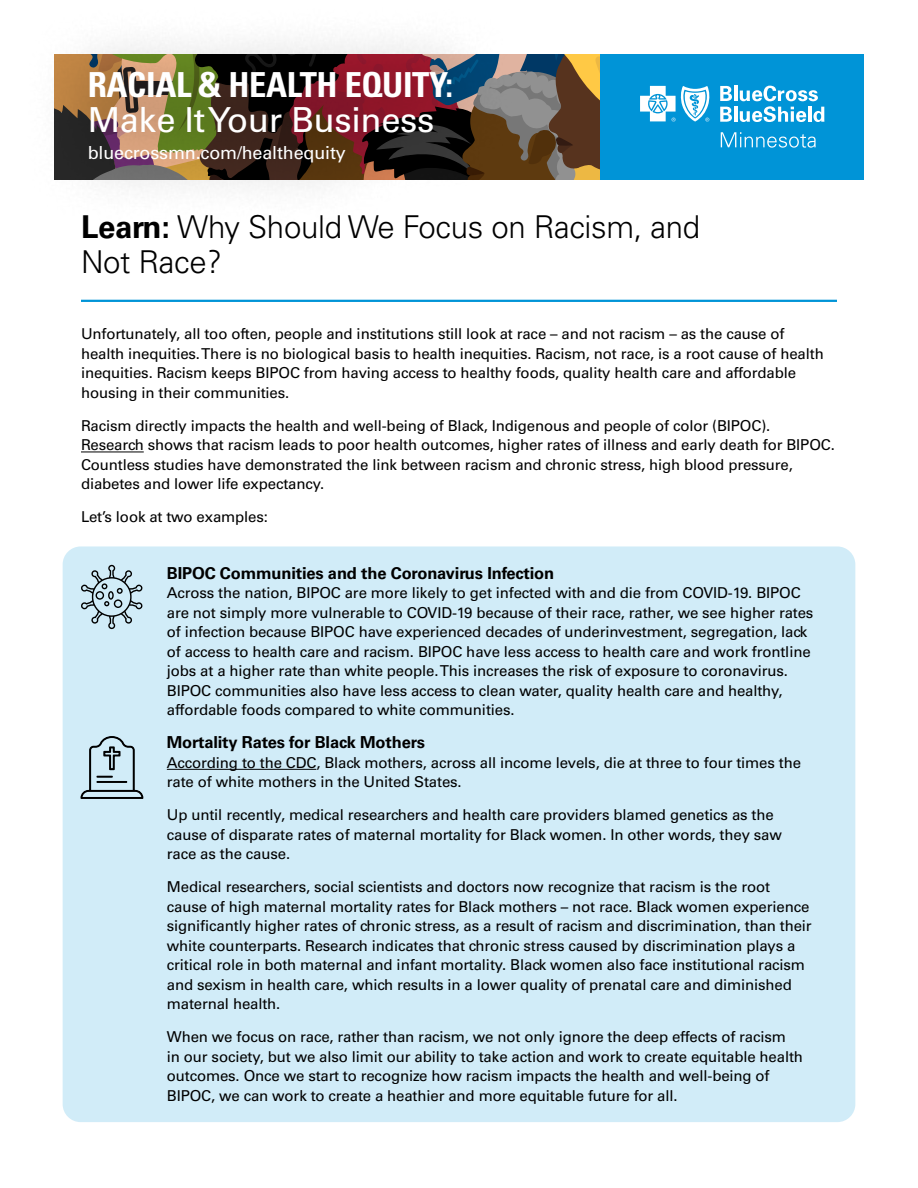
<style>
.page{position:relative;width:918px;height:1188px;background:#fff}
.page>*{position:absolute;margin:0;border:0;box-sizing:border-box;transform-origin:0 0}
.t1{font:700 condensed 34.5px "Univers LT Std";letter-spacing:-.01em;color:#fff}
.t2{font:34.5px "Univers LT Std";letter-spacing:-.01em;color:#fff}
.t3{font:300 31.5px/34.5px "Univers LT Std";letter-spacing:-.01em;color:#000}
.t4{font:18px "Univers LT Std";letter-spacing:-.01em;color:#fff}
.t5{font:700 16.5px "Univers LT Std";letter-spacing:-.01em;color:#000}
.t6{font:15px/19.5px "Univers LT Std";letter-spacing:-.01em;color:#000}
.s1{font-weight:700}
</style>
<div class="page">
<div style="left:63px;top:546px;width:792px;height:576px;background:#d1ecf8;border-radius:18px"></div>
<svg style="left:516px;top:54px;width:84px;height:125px;background:#735e45"></svg>
<div style="left:24px;top:6px;width:492px;height:220px;background:#000;opacity:.2"></div>
<div style="left:600px;top:54px;width:264px;height:125px;background:#0094d7"></div>
<hr style="left:81px;top:300px;width:756px;height:2px;background:#0094d7">
<hr style="left:81px;top:452px;width:63px;height:1px;background:#000">
<hr style="left:734px;top:86px;width:3px;height:15px;background:#fff">
<svg style="left:720px;top:86px;width:12px;height:36px"></svg>
<hr style="left:734px;top:107px;width:3px;height:15px;background:#fff">
<svg style="left:740px;top:86px;width:84px;height:36px"></svg>
<svg style="left:721px;top:132px;width:95px;height:16px"></svg>
<svg style="left:640px;top:86px;width:70px;height:36px"></svg>
<hr style="left:167px;top:769px;width:149px;height:1px;background:#000">
<svg style="left:81px;top:565px;width:62px;height:64px"></svg>
<svg style="left:80px;top:736px;width:64px;height:63px"></svg>
<div style="left:97px;top:781px;width:30px;height:2px;border:1px solid #000"></div>
<h1 class="t1" style="left:88px;top:64px;width:367px">RACIAL &amp; HEALTH EQUITY:</h1>
<h1 class="t2" style="left:88px;top:99px;width:348px">Make It Your Business</h1>
<p class="t4" style="left:88px;top:141px;width:260px">bluecrossmn.com/healthequity</p>
<h2 class="t3" style="left:81px;top:210px;width:621px"><span class="s1">Learn:</span> Why Should We Focus on Racism, and<br>Not Race?</h2>
<p class="t6" style="left:81px;top:324px;width:744px">Unfortunately, all too often, people and institutions still look at race – and not racism – as the cause of health inequities. There is no biological basis to health inequities. Racism, not race, is a root cause of health inequities. Racism keeps BIPOC from having access to healthy foods, quality health care and affordable housing in their communities.</p>
<p class="t6" style="left:81px;top:416px;width:755px">Racism directly impacts the health and well-being of Black, Indigenous and people of color (BIPOC).<br>Research shows that racism leads to poor health outcomes, higher rates of illness and early death for BIPOC.<br>Countless studies have demonstrated the link between racism and chronic stress, high blood pressure, diabetes and lower life expectancy.</p>
<p class="t6" style="left:81px;top:507px;width:188px">Let’s look at two examples:</p>
<p class="t5" style="left:167px;top:563px;width:389px">BIPOC Communities and the Coronavirus Infection</p>
<p class="t6" style="left:167px;top:583px;width:648px">Across the nation, BIPOC are more likely to get infected with and die from COVID-19. BIPOC are not simply more vulnerable to COVID-19 because of their race, rather, we see higher rates of infection because BIPOC have experienced decades of underinvestment, segregation, lack of access to health care and racism. BIPOC have less access to health care and work frontline jobs at a higher rate than white people. This increases the risk of exposure to coronavirus.<br>BIPOC communities also have less access to clean water, quality health care and healthy, affordable foods compared to white communities.</p>
<p class="t5" style="left:167px;top:733px;width:260px">Mortality Rates for Black Mothers</p>
<p class="t6" style="left:167px;top:753px;width:636px">According to the CDC, Black mothers, across all income levels, die at three to four times the rate of white mothers in the United States.</p>
<p class="t6" style="left:167px;top:805px;width:617px">Up until recently, medical researchers and health care providers blamed genetics as the cause of disparate rates of maternal mortality for Black women. In other words, they saw race as the cause.</p>
<p class="t6" style="left:167px;top:877px;width:646px">Medical researchers, social scientists and doctors now recognize that racism is the root cause of high maternal mortality rates for Black mothers – not race. Black women experience significantly higher rates of chronic stress, as a result of racism and discrimination, than their white counterparts. Research indicates that chronic stress caused by discrimination plays a critical role in both maternal and infant mortality. Black women also face institutional racism and sexism in health care, which results in a lower quality of prenatal care and diminished maternal health.</p>
<p class="t6" style="left:167px;top:1027px;width:638px">When we focus on race, rather than racism, we not only ignore the deep effects of racism<br>in our society, but we also limit our ability to take action and work to create equitable health outcomes. Once we start to recognize how racism impacts the health and well-being of BIPOC, we can work to create a heathier and more equitable future for all.</p>
</div>
